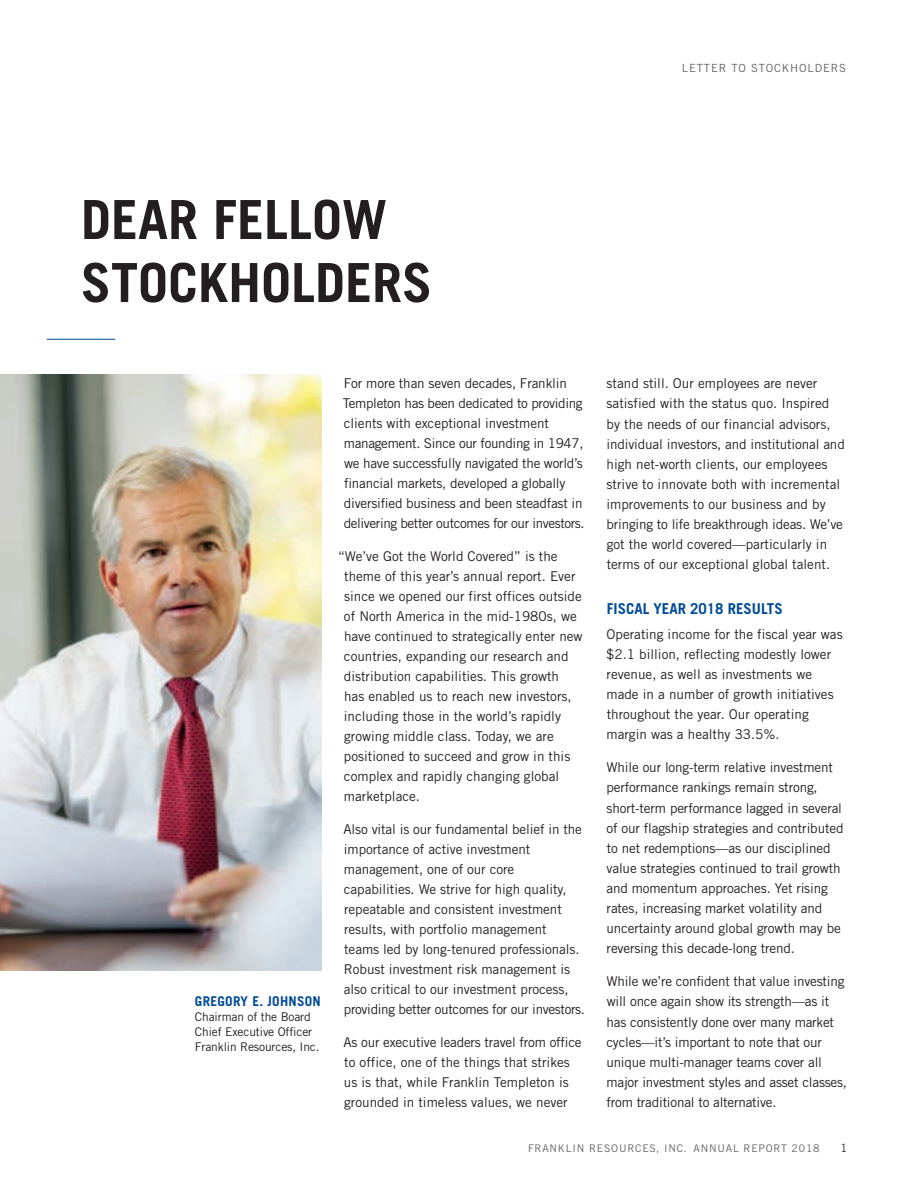
<style>
.page{position:relative;width:918px;height:1188px;background:#fff}
.page>*{position:absolute;margin:0;border:0;box-sizing:border-box;transform-origin:0 0}
.t1{font:700 54px/63px "Trade Gothic LT Std";color:#231f20}
.t2{font:700 15px "Trade Gothic LT Std";color:#004c97}
.t3{font:13.5px/20px "Trade Gothic LT Std";letter-spacing:-.005em;color:#231f20}
.t4{font:700 13.5px "Trade Gothic LT Std";letter-spacing:.02em;color:#004c97}
.t5{font:12px/15px "Trade Gothic LT Std";letter-spacing:-.01em;color:#231f20}
.t6{font:11.25px "Trade Gothic LT Std";letter-spacing:.075em;color:#636366}
.t7{font:11.25px "Trade Gothic LT Std";color:#231f20}
.t8{font:10.5px "Trade Gothic LT Std";letter-spacing:.075em;color:#636366}
</style>
<div class="page">
<hr style="left:47px;top:339px;width:68px;height:1px;background:#004c97">
<img style="left:0;top:375px;width:322px;height:595px">
<p class="t6" style="left:682px;top:61px;width:166px">LETTER TO STOCKHOLDERS</p>
<h1 class="t1" style="left:81px;top:187px;width:353px">DEAR FELLOW<br>STOCKHOLDERS</h1>
<p class="t4" style="left:195px;top:993px;width:127px">GREGORY E. JOHNSON</p>
<p class="t5" style="left:195px;top:1009px;width:126px">Chairman of the Board<br>Chief Executive Officer<br>Franklin Resources, Inc.</p>
<p class="t3" style="left:343px;top:373px;width:243px">For more than seven decades, Franklin Templeton has been dedicated to providing clients with exceptional investment management. Since our founding in 1947, we have successfully navigated the world’s financial markets, developed a globally diversified business and been steadfast in delivering better outcomes for our investors.</p>
<p class="t3" style="left:344px;top:546px;width:240px;text-indent:-6px">“We’ve Got the World Covered” is the theme of this year’s annual report. Ever since we opened our first offices outside of North America in the mid-1980s, we have continued to strategically enter new countries, expanding our research and distribution capabilities. This growth has enabled us to reach new investors, including those in the world’s rapidly growing middle class. Today, we are positioned to succeed and grow in this complex and rapidly changing global marketplace.</p>
<p class="t3" style="left:344px;top:819px;width:243px">Also vital is our fundamental belief in the importance of active investment management, one of our core capabilities. We strive for high quality, repeatable and consistent investment results, with portfolio management<br>teams led by long-tenured professionals.<br>Robust investment risk management is also critical to our investment process, providing better outcomes for our investors.</p>
<p class="t3" style="left:344px;top:1032px;width:240px">As our executive leaders travel from office to office, one of the things that strikes us is that, while Franklin Templeton is grounded in timeless values, we never</p>
<p class="t3" style="left:606px;top:373px;width:240px">stand still. Our employees are never satisfied with the status quo. Inspired by the needs of our financial advisors, individual investors, and institutional and high net-worth clients, our employees strive to innovate both with incremental improvements to our business and by bringing to life breakthrough ideas. We’ve got the world covered—particularly in terms of our exceptional global talent.</p>
<p class="t2" style="left:607px;top:600px;width:177px">FISCAL YEAR 2018 RESULTS</p>
<p class="t3" style="left:606px;top:624px;width:238px">Operating income for the fiscal year was $2.1 billion, reflecting modestly lower revenue, as well as investments we made in a number of growth initiatives throughout the year. Our operating margin was a healthy 33.5%.</p>
<p class="t3" style="left:606px;top:757px;width:239px">While our long-term relative investment performance rankings remain strong, short-term performance lagged in several of our flagship strategies and contributed to net redemptions—as our disciplined value strategies continued to trail growth and momentum approaches. Yet rising rates, increasing market volatility and uncertainty around global growth may be reversing this decade-long trend.</p>
<p class="t3" style="left:606px;top:971px;width:242px">While we’re confident that value investing will once again show its strength—as it has consistently done over many market cycles—it’s important to note that our unique multi-manager teams cover all major investment styles and asset classes, from traditional to alternative.</p>
<p class="t8" style="left:528px;top:1142px;width:293px">FRANKLIN RESOURCES, INC. ANNUAL REPORT 2018</p>
<p class="t7" style="left:841px;top:1141px;width:8px">1</p>
</div>
